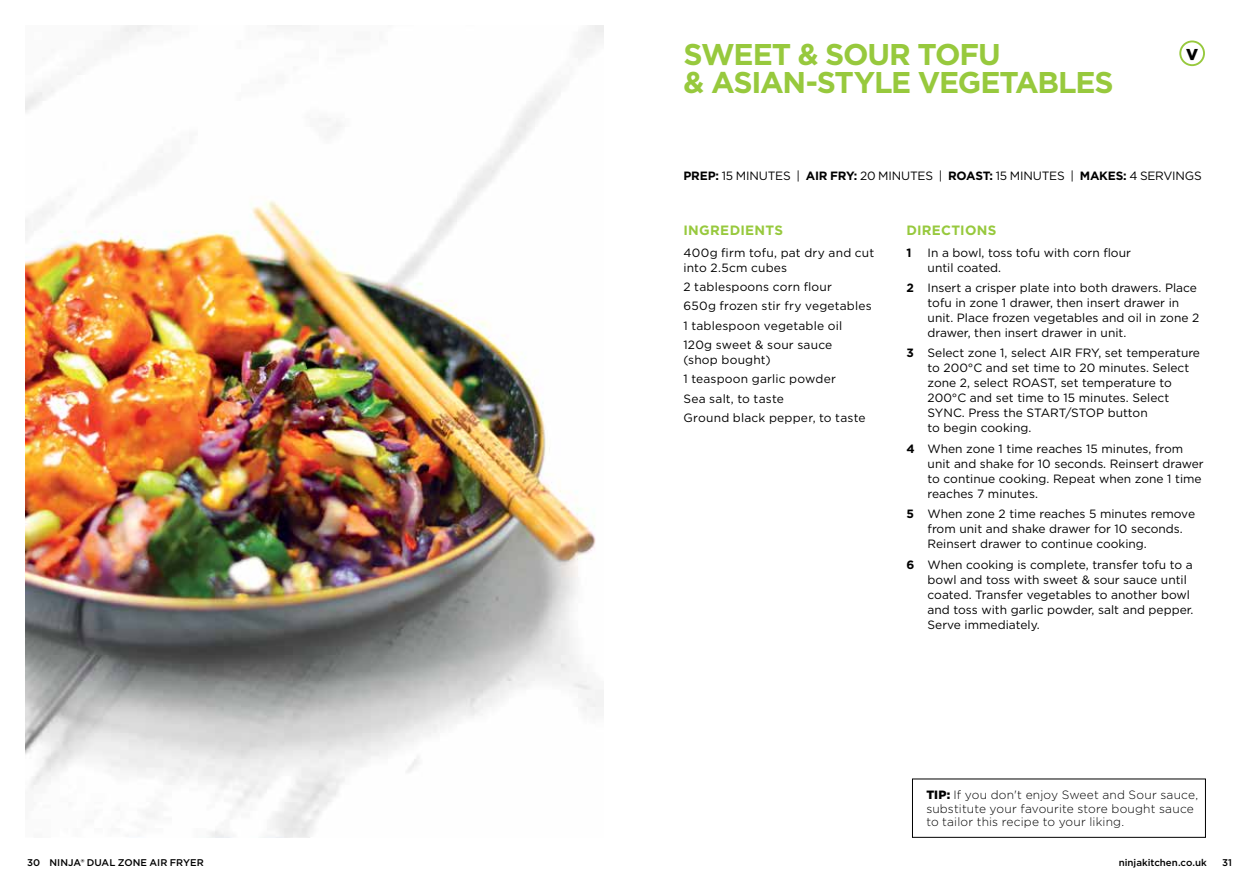
<style>
.page{position:relative;width:1259px;height:893px;background:#fff}
.page>*{position:absolute;margin:0;border:0;box-sizing:border-box;transform-origin:0 0}
.t1{font:700 30px/28.5px "Gotham";letter-spacing:-.04em;color:#97c93d}
.t2{font:900 15.75px "Gotham";color:#000}
.t3{font:700 13.5px "Gotham";letter-spacing:.02em;color:#97c93d}
.t4{font:12px/15px "Gotham";color:#000}
.t5{font:300 12px/13.5px "Gotham";letter-spacing:.015em;color:#000}
.t6{font:700 12px "Gotham";color:#000}
.t7{font:500 9.75px "Gotham";color:#000}
.s1{font-weight:700}
.s2{font-weight:900}
</style>
<div class="page">
<div style="left:1179px;top:41px;width:26px;height:25px;border:2px solid #97c93d;border-radius:50%"></div>
<div style="left:912px;top:779px;width:293px;height:59px;border:1px solid #000"></div>
<img style="left:26px;top:26px;width:578px;height:812px">
<h1 class="t1" style="left:683px;top:39px;width:432px">SWEET &amp; SOUR TOFU<br>&amp; ASIAN-STYLE VEGETABLES</h1>
<h2 class="t2" style="left:1186px;top:43px;width:14px">V</h2>
<p class="t4" style="left:683px;top:168px;width:520px"><span class="s1">PREP:</span> 15 MINUTES | <span class="s1">AIR FRY:</span> 20 MINUTES | <span class="s1">ROAST:</span> 15 MINUTES | <span class="s1">MAKES:</span> 4 SERVINGS</p>
<p class="t3" style="left:683px;top:221px;width:101px">INGREDIENTS</p>
<p class="t4" style="left:683px;top:245px;width:192px">400g firm tofu, pat dry and cut into 2.5cm cubes</p>
<p class="t4" style="left:683px;top:277px;width:190px;line-height:19.4px">2 tablespoons corn flour<br>650g frozen stir fry vegetables<br>1 tablespoon vegetable oil<br>120g sweet &amp; sour sauce</p>
<p class="t4" style="left:683px;top:350px;width:183px;line-height:19.4px">(shop bought)<br>1 teaspoon garlic powder<br>Sea salt, to taste<br>Ground black pepper, to taste</p>
<p class="t3" style="left:906px;top:221px;width:91px">DIRECTIONS</p>
<p class="t6" style="left:906px;top:244px;width:7px">1</p>
<p class="t4" style="left:927px;top:245px;width:205px">In a bowl, toss tofu with corn flour until coated.</p>
<p class="t4" style="left:927px;top:280px;width:273px;text-indent:-21px"><span class="s1">2</span> Insert a crisper plate into both drawers. Place tofu in zone 1 drawer, then insert drawer in unit. Place frozen vegetables and oil in zone 2 drawer, then insert drawer in unit.</p>
<p class="t4" style="left:927px;top:345px;width:274px;text-indent:-21px"><span class="s1">3</span> Select zone 1, select AIR FRY, set temperature to 200°C and set time to 20 minutes. Select zone 2, select ROAST, set temperature to 200°C and set time to 15 minutes. Select SYNC. Press the START/STOP button<br>to begin cooking.</p>
<p class="t4" style="left:927px;top:441px;width:278px;text-indent:-21px"><span class="s1">4</span> When zone 1 time reaches 15 minutes, from unit and shake for 10 seconds. Reinsert drawer to continue cooking. Repeat when zone 1 time reaches 7 minutes.</p>
<p class="t4" style="left:927px;top:506px;width:269px;text-indent:-21px"><span class="s1">5</span> When zone 2 time reaches 5 minutes remove from unit and shake drawer for 10 seconds.<br>Reinsert drawer to continue cooking.</p>
<p class="t4" style="left:927px;top:557px;width:267px;text-indent:-21px"><span class="s1">6</span> When cooking is complete, transfer tofu to a bowl and toss with sweet &amp; sour sauce until coated. Transfer vegetables to another bowl and toss with garlic powder, salt and pepper.<br>Serve immediately.</p>
<p class="t5" style="left:926px;top:788px;width:273px"><span class="s2">TIP:</span> If you don't enjoy Sweet and Sour sauce, substitute your favourite store bought sauce to tailor this recipe to your liking.</p>
<p class="t7" style="left:27px;top:856px;width:178px">30 NINJA® DUAL ZONE AIR FRYER</p>
<p class="t7" style="left:1118px;top:856px;width:90px">ninjakitchen.co.uk</p>
<p class="t7" style="left:1222px;top:856px;width:11px">31</p>
</div>
